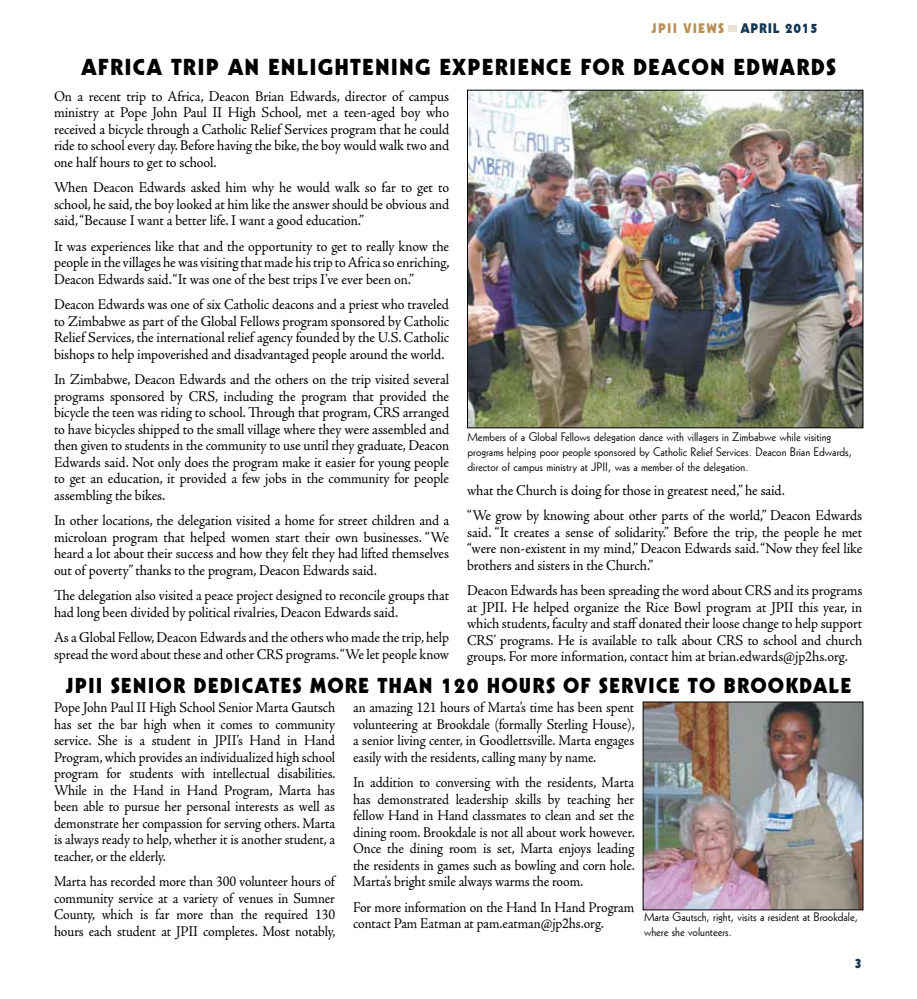
<style>
.page{position:relative;width:917px;height:999px;background:#fff}
.page>*{position:absolute;margin:0;border:0;box-sizing:border-box;transform-origin:0 0}
.t1{font:22.5px "Geometric 231 BT Heavy C";letter-spacing:.05em;color:#000}
.t2{font:21px "Geometric 231 BT Heavy C";letter-spacing:.05em;color:#000}
.t3{font:15px/16.5px "Adobe Jenson Pro";letter-spacing:-.01em;color:#000;text-align:justify;scale:.94 1}
.t4{font:15px/16.5px "Adobe Jenson Pro";letter-spacing:-.01em;color:#000;text-align:justify;scale:.92 1}
.t5{font:13.5px "Geometric 231 BT Heavy C";letter-spacing:.05em;color:#133653}
.t6{font:13.5px "Geometric 231 BT Heavy C";color:#ba8f56}
.t7{font:12px/15px "Geometric 231 BT Roman C";color:#000}
.s1{color:#ba8f56}
</style>
<div class="page">
<div style="left:728px;top:25px;width:8px;height:7px;background:#ebe0d1"></div>
<img style="left:469px;top:92px;width:392px;height:334px">
<div style="left:467px;top:90px;width:396px;height:338px;border:1px solid #000"></div>
<img style="left:644px;top:704px;width:217px;height:204px">
<div style="left:642px;top:702px;width:221px;height:208px;border:1px solid #000"></div>
<p class="t6" style="left:651px;top:20px;width:14px">JPII</p>
<p class="t5" style="left:683px;top:20px;width:136px"><span class="s1">VIEWS</span> APRIL 2015</p>
<h1 class="t1" style="left:81px;top:54px;width:756px">AFRICA TRIP AN ENLIGHTENING EXPERIENCE FOR DEACON EDWARDS</h1>
<p class="t3" style="left:54px;top:88px;width:422px">On a recent trip to Africa, Deacon Brian Edwards, director of campus ministry at Pope John Paul II High School, met a teen-aged boy who received a bicycle through a Catholic Relief Services program that he could ride to school every day. Before having the bike, the boy would walk two and one half hours to get to school.</p>
<p class="t3" style="left:54px;top:180px;width:422px">When Deacon Edwards asked him why he would walk so far to get to school, he said, the boy looked at him like the answer should be obvious and said, “Because I want a better life. I want a good education.”</p>
<p class="t3" style="left:54px;top:238px;width:422px">It was experiences like that and the opportunity to get to really know the people in the villages he was visiting that made his trip to Africa so enriching, Deacon Edwards said. “It was one of the best trips I’ve ever been on.”</p>
<p class="t3" style="left:54px;top:297px;width:422px">Deacon Edwards was one of six Catholic deacons and a priest who traveled to Zimbabwe as part of the Global Fellows program sponsored by Catholic Relief Services, the international relief agency founded by the U.S. Catholic bishops to help impoverished and disadvantaged people around the world.</p>
<p class="t3" style="left:54px;top:372px;width:422px">In Zimbabwe, Deacon Edwards and the others on the trip visited several programs sponsored by CRS, including the program that provided the bicycle the teen was riding to school. Through that program, CRS arranged to have bicycles shipped to the small village where they were assembled and then given to students in the community to use until they graduate, Deacon Edwards said. Not only does the program make it easier for young people to get an education, it provided a few jobs in the community for people assembling the bikes.</p>
<p class="t3" style="left:54px;top:513px;width:422px">In other locations, the delegation visited a home for street children and a microloan program that helped women start their own businesses. “We heard a lot about their success and how they felt they had lifted themselves out of poverty” thanks to the program, Deacon Edwards said.</p>
<p class="t3" style="left:54px;top:588px;width:422px">The delegation also visited a peace project designed to reconcile groups that had long been divided by political rivalries, Deacon Edwards said.</p>
<p class="t3" style="left:54px;top:630px;width:422px">As a Global Fellow, Deacon Edwards and the others who made the trip, help spread the word about these and other CRS programs. “We let people know</p>
<p class="t7" style="left:467px;top:428px;width:386px">Members of a Global Fellows delegation dance with villagers in Zimbabwe while visiting programs helping poor people sponsored by Catholic Relief Services. Deacon Brian Edwards, director of campus ministry at JPII, was a member of the delegation.</p>
<p class="t3" style="left:467px;top:477px;width:422px;line-height:25.5px">what the Church is doing for those in greatest need,” he said.<br>“We grow by knowing about other parts of the world,” Deacon Edwards</p>
<p class="t3" style="left:467px;top:524px;width:422px">said. “It creates a sense of solidarity.” Before the trip, the people he met “were non-existent in my mind,” Deacon Edwards said. “Now they feel like brothers and sisters in the Church.”</p>
<p class="t3" style="left:467px;top:582px;width:422px">Deacon Edwards has been spreading the word about CRS and its programs at JPII. He helped organize the Rice Bowl program at JPII this year, in which students, faculty and staff donated their loose change to help support CRS’ programs. He is available to talk about CRS to school and church groups. For more information, contact him at brian.edwards@jp2hs.org.</p>
<h2 class="t2" style="left:65px;top:672px;width:19px">JPII</h2>
<h2 class="t2" style="left:111px;top:672px;width:742px">SENIOR DEDICATES MORE THAN 120 HOURS OF SERVICE TO BROOKDALE</h2>
<p class="t4" style="left:54px;top:700px;width:307px">Pope John Paul II High School Senior Marta Gautsch has set the bar high when it comes to community service. She is a student in JPII’s Hand in Hand Program, which provides an individualized high school program for students with intellectual disabilities.<br>While in the Hand in Hand Program, Marta has been able to pursue her personal interests as well as demonstrate her compassion for serving others. Marta is always ready to help, whether it is another student, a teacher, or the elderly.</p>
<p class="t4" style="left:54px;top:874px;width:307px">Marta has recorded more than 300 volunteer hours of community service at a variety of venues in Sumner County, which is far more than the required 130 hours each student at JPII completes. Most notably,</p>
<p class="t4" style="left:353px;top:700px;width:307px">an amazing 121 hours of Marta’s time has been spent volunteering at Brookdale (formally Sterling House), a senior living center, in Goodlettsville. Marta engages easily with the residents, calling many by name.</p>
<p class="t4" style="left:353px;top:775px;width:307px">In addition to conversing with the residents, Marta has demonstrated leadership skills by teaching her fellow Hand in Hand classmates to clean and set the dining room. Brookdale is not all about work however.<br>Once the dining room is set, Marta enjoys leading the residents in games such as bowling and corn hole.<br>Marta’s bright smile always warms the room.</p>
<p class="t4" style="left:353px;top:899px;width:307px">For more information on the Hand In Hand Program contact Pam Eatman at pam.eatman@jp2hs.org.</p>
<p class="t7" style="left:644px;top:909px;width:215px">Marta Gautsch, right, visits a resident at Brookdale, where she volunteers.</p>
<p class="t5" style="left:854px;top:955px;width:9px">3</p>
</div>
